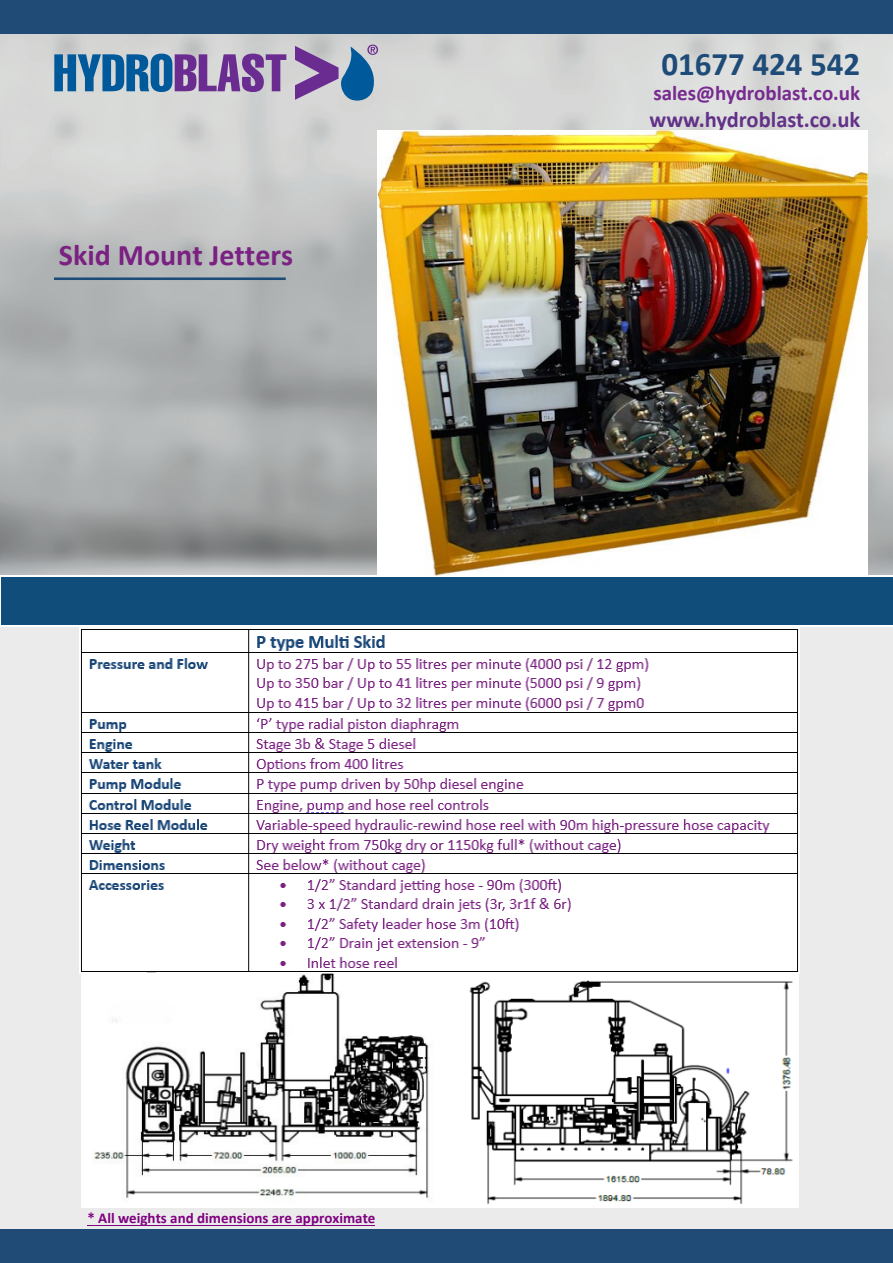
<style>
.page{position:relative;width:893px;height:1263px;background:#fff}
.page>*{position:absolute;margin:0;border:0;box-sizing:border-box;transform-origin:0 0}
.t1{font:700 33px "Calibri";color:#1e4b78}
.t2{font:700 30px "Calibri";color:#7a2182}
.t3{font:700 22.5px "Calibri";color:#623188}
.t4{font:700 21px "Calibri";color:#772a8f}
.t5{font:700 15px "Calibri";color:#800080}
</style>
<div class="page">
<div style="left:0;top:627px;width:893px;height:636px;background:#eaebea"></div>
<div style="left:1px;top:577px;width:892px;height:48px;background:#114d7b"></div>
<img style="left:0;top:33px;width:893px;height:541px">
<div style="left:0;top:0;width:893px;height:33px;background:#1f4b76"></div>
<div style="left:54px;top:277px;width:232px;height:3px;border:2px solid #1c4c77"></div>
<div style="left:0;top:1230px;width:893px;height:33px;background:#1f4b76"></div>
<svg style="left:54px;top:54px;width:232px;height:38px;background:#6b78ac"></svg>
<svg style="left:295px;top:45px;width:83px;height:56px;background:#848bb4"></svg>
<hr style="left:87px;top:1225px;width:288px;height:1px;background:#800080">
<img style="left:377px;top:131px;width:490px;height:445px">
<img style="left:80px;top:627px;width:719px;height:346px">
<img style="left:82px;top:973px;width:716px;height:235px">
<h2 class="t2" style="left:59px;top:234px;width:236px">Skid Mount Jetters</h2>
<h1 class="t1" style="left:661px;top:43px;width:200px">01677 424 542</h1>
<h3 class="t4" style="left:653px;top:80px;width:208px">sales@hydroblast.co.uk</h3>
<h3 class="t3" style="left:649px;top:105px;width:212px">www.hydroblast.co.uk</h3>
<p class="t5" style="left:87px;top:1207px;width:290px">* All weights and dimensions are approximate</p>
</div>
